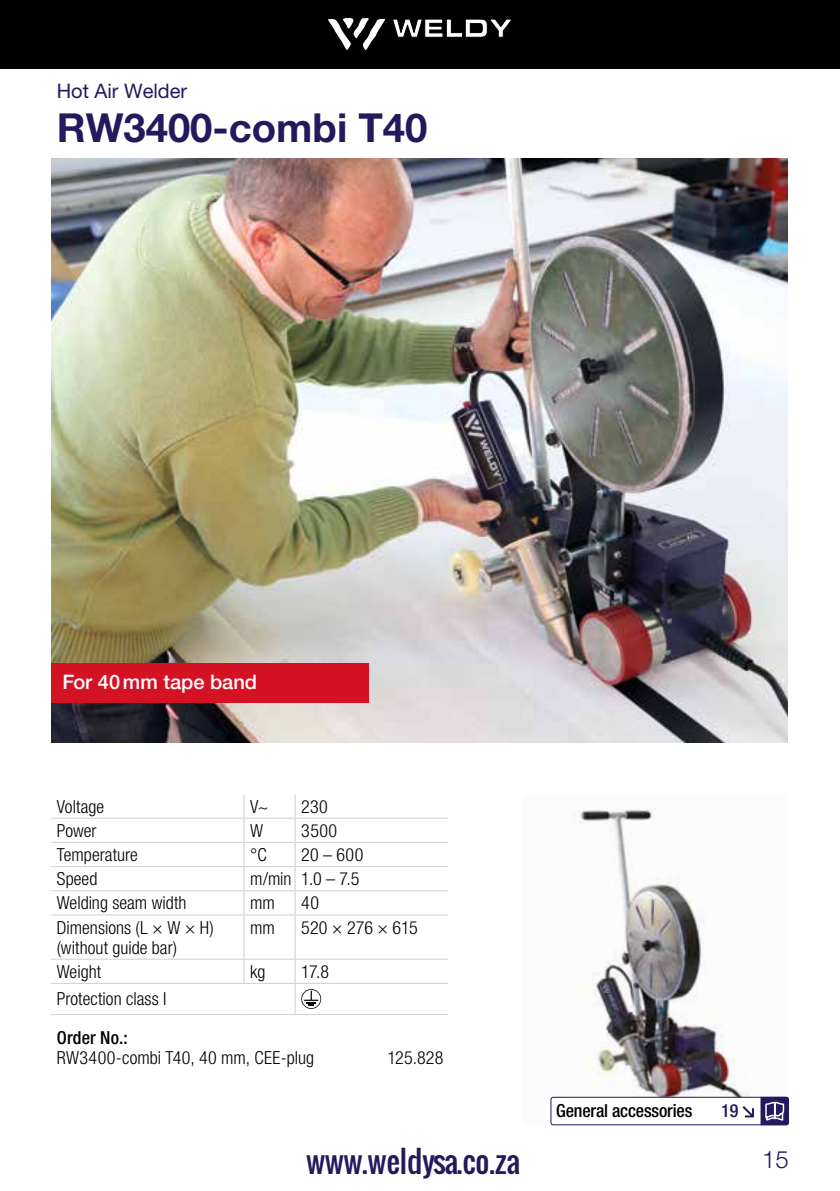
<style>
.page{position:relative;width:840px;height:1191px;background:#fff}
.page>*{position:absolute;margin:0;border:0;box-sizing:border-box;transform-origin:0 0}
.t1{font:700 40px "Helvetica Neue LTW1 G";color:#24195d}
.t2{font:30px "Oswald";color:#24195d}
.t3{font:300 24px "Helvetica Neue LTW1 G";color:#24195d}
.t4{font:500 20px "Helvetica Neue LTW1 G";color:#fff}
.t5{font:20px "Helvetica Neue LTW1 G";color:#24195d}
.t6{font:300 condensed 18px/20px "Helvetica Neue LTW1 G";letter-spacing:.005em;color:#000}
.t7{font:500 condensed 18px "Helvetica Neue LTW1 G";letter-spacing:-.01em;color:#000}
.t8{font:500 condensed 18px "Helvetica Neue LTW1 G";color:#24195d}
</style>
<div class="page">
<div style="left:0;top:0;width:839px;height:68px;background:#000"></div>
<img style="left:580px;top:809px;width:169px;height:287px">
<img style="left:51px;top:159px;width:736px;height:584px">
<svg style="left:327px;top:17px;width:184px;height:34px"></svg>
<svg style="left:742px;top:1106px;width:11px;height:11px"></svg>
<div style="left:550px;top:1096px;width:238px;height:29px;border:1px solid #24195d;border-radius:2px"></div>
<svg style="left:760px;top:1096px;width:28px;height:29px"></svg>
<hr style="left:51px;top:817px;width:193px;height:1px;background:#d0d0d0">
<hr style="left:244px;top:817px;width:51px;height:1px;background:#d0d0d0">
<hr style="left:295px;top:817px;width:153px;height:1px;background:#d0d0d0">
<hr style="left:51px;top:842px;width:193px;height:1px;background:#d0d0d0">
<hr style="left:244px;top:842px;width:51px;height:1px;background:#d0d0d0">
<hr style="left:295px;top:842px;width:153px;height:1px;background:#d0d0d0">
<hr style="left:51px;top:866px;width:193px;height:1px;background:#d0d0d0">
<hr style="left:244px;top:866px;width:51px;height:1px;background:#d0d0d0">
<hr style="left:295px;top:866px;width:153px;height:1px;background:#d0d0d0">
<hr style="left:51px;top:890px;width:193px;height:1px;background:#d0d0d0">
<hr style="left:244px;top:890px;width:51px;height:1px;background:#d0d0d0">
<svg style="left:243px;top:794px;width:1px;height:120px"></svg>
<hr style="left:295px;top:890px;width:153px;height:1px;background:#d0d0d0">
<svg style="left:294px;top:794px;width:1px;height:120px"></svg>
<hr style="left:51px;top:914px;width:193px;height:1px;background:#d0d0d0">
<hr style="left:244px;top:914px;width:51px;height:1px;background:#d0d0d0">
<hr style="left:243px;top:915px;width:1px;height:43px;background:#d0d0d0">
<hr style="left:295px;top:914px;width:153px;height:1px;background:#d0d0d0">
<hr style="left:294px;top:915px;width:1px;height:43px;background:#d0d0d0">
<hr style="left:51px;top:958px;width:193px;height:1px;background:#d0d0d0">
<hr style="left:244px;top:958px;width:51px;height:1px;background:#d0d0d0">
<svg style="left:243px;top:959px;width:1px;height:24px"></svg>
<hr style="left:295px;top:958px;width:153px;height:1px;background:#d0d0d0">
<svg style="left:294px;top:959px;width:1px;height:24px"></svg>
<hr style="left:294px;top:984px;width:1px;height:30px;background:#d0d0d0">
<hr style="left:51px;top:983px;width:193px;height:1px;background:#d0d0d0">
<hr style="left:244px;top:983px;width:51px;height:1px;background:#d0d0d0">
<hr style="left:295px;top:983px;width:153px;height:1px;background:#d0d0d0">
<hr style="left:51px;top:1014px;width:193px;height:1px;background:#d0d0d0">
<hr style="left:244px;top:1014px;width:51px;height:1px;background:#d0d0d0">
<hr style="left:295px;top:1014px;width:153px;height:1px;background:#d0d0d0">
<svg style="left:301px;top:989px;width:20px;height:20px"></svg>
<div style="left:51px;top:663px;width:318px;height:40px;background:#d51224"></div>
<p class="t5" style="left:57px;top:78px;width:132px">Hot Air Welder</p>
<h1 class="t1" style="left:57px;top:103px;width:372px">RW3400-combi T40</h1>
<p class="t4" style="left:62px;top:670px;width:196px">For 40 mm tape band</p>
<p class="t6" style="left:57px;top:796px;width:49px">Voltage</p>
<p class="t6" style="left:250px;top:796px;width:20px">V~</p>
<p class="t6" style="left:301px;top:796px;width:28px">230</p>
<p class="t6" style="left:57px;top:820px;width:41px">Power</p>
<p class="t6" style="left:250px;top:820px;width:14px">W</p>
<p class="t6" style="left:301px;top:820px;width:37px">3500</p>
<p class="t6" style="left:57px;top:844px;width:83px">Temperature</p>
<p class="t6" style="left:250px;top:844px;width:18px">°C</p>
<p class="t6" style="left:301px;top:844px;width:63px">20 – 600</p>
<p class="t6" style="left:57px;top:869px;width:42px">Speed</p>
<p class="t6" style="left:250px;top:869px;width:111px">m/min 1.0 – 7.5</p>
<p class="t6" style="left:57px;top:893px;width:131px">Welding seam width</p>
<p class="t6" style="left:250px;top:893px;width:26px">mm</p>
<p class="t6" style="left:301px;top:893px;width:19px">40</p>
<p class="t6" style="left:57px;top:917px;width:158px">Dimensions (L × W × H) (without guide bar)</p>
<p class="t6" style="left:250px;top:917px;width:26px">mm</p>
<p class="t6" style="left:301px;top:917px;width:118px">520 × 276 × 615</p>
<p class="t6" style="left:57px;top:961px;width:46px">Weight</p>
<p class="t6" style="left:250px;top:961px;width:17px">kg</p>
<p class="t6" style="left:301px;top:961px;width:29px">17.8</p>
<p class="t6" style="left:57px;top:989px;width:111px">Protection class I</p>
<p class="t7" style="left:57px;top:1026px;width:73px">Order No.:</p>
<p class="t6" style="left:57px;top:1048px;width:259px">RW3400-combi T40, 40 mm, CEE-plug</p>
<p class="t6" style="left:387px;top:1048px;width:57px">125.828</p>
<p class="t7" style="left:556px;top:1100px;width:138px">General accessories</p>
<p class="t8" style="left:720px;top:1100px;width:19px">19</p>
<h2 class="t2" style="left:306px;top:1138px;width:215px">www.weldysa.co.za</h2>
<h3 class="t3" style="left:761px;top:1145px;width:28px">15</h3>
</div>
